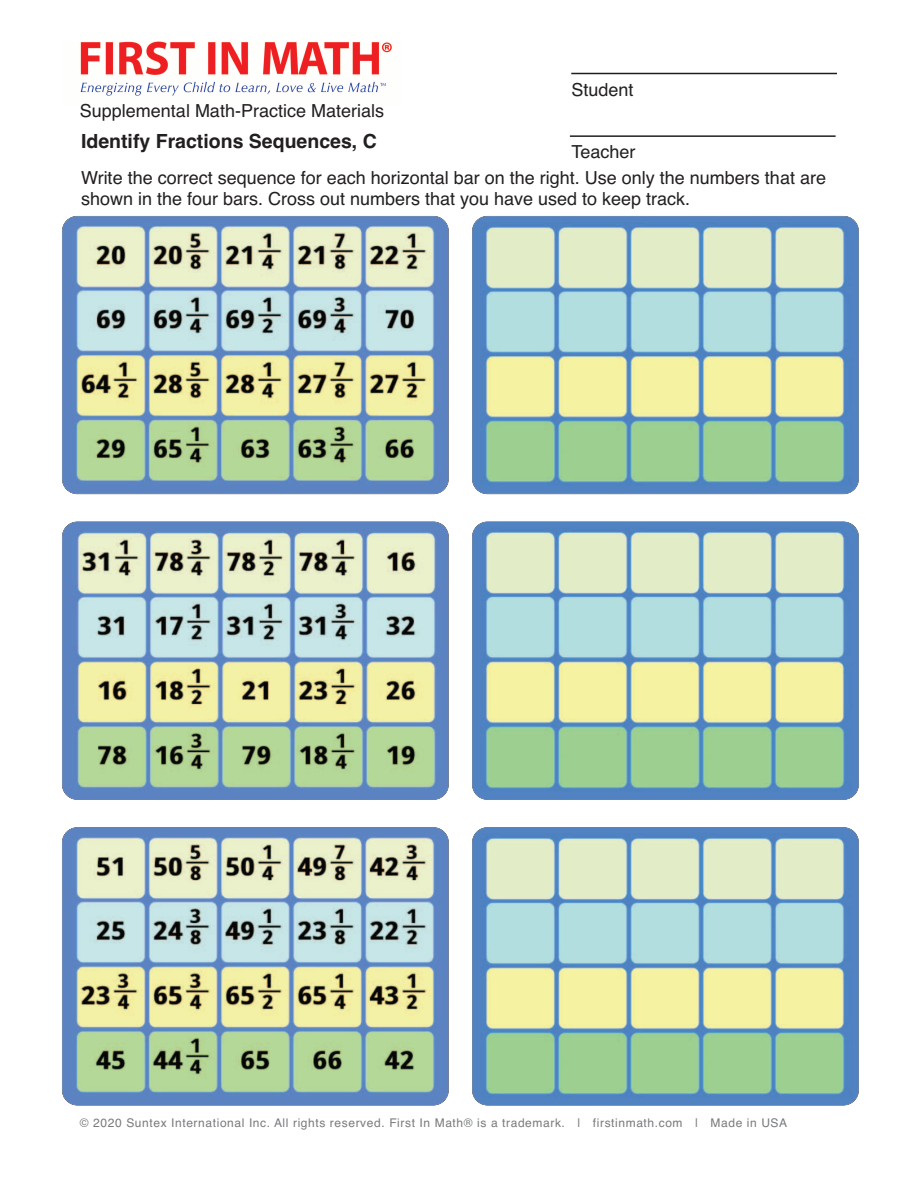
<style>
.page{position:relative;width:918px;height:1188px;background:#fff}
.page>*{position:absolute;margin:0;border:0;box-sizing:border-box;transform-origin:0 0}
.t1{font:700 19.5px "Helvetica";color:#231f20}
.t2{font:18px/21px "Helvetica";color:#231f20}
.t3{font:12px "Helvetica";letter-spacing:.05em;color:#787a7d}
</style>
<div class="page">
<hr style="left:571px;top:73px;width:266px;height:1px;background:#231f20">
<hr style="left:570px;top:135px;width:266px;height:2px;background:#231f20">
<img style="left:80px;top:42px;width:312px;height:54px">
<img style="left:62px;top:216px;width:386px;height:278px">
<img style="left:62px;top:522px;width:386px;height:277px">
<img style="left:62px;top:828px;width:386px;height:277px">
<img style="left:472px;top:216px;width:387px;height:278px">
<img style="left:472px;top:522px;width:387px;height:277px">
<img style="left:472px;top:828px;width:387px;height:277px">
<p class="t2" style="left:80px;top:102px;width:306px">Supplemental Math-Practice Materials</p>
<p class="t1" style="left:81px;top:134px;width:297px">Identify Fractions Sequences, C</p>
<p class="t2" style="left:571px;top:81px;width:64px">Student</p>
<p class="t2" style="left:571px;top:142px;width:66px">Teacher</p>
<p class="t2" style="left:81px;top:169px;width:747px">Write the correct sequence for each horizontal bar on the right. Use only the numbers that are shown in the four bars. Cross out numbers that you have used to keep track.</p>
<p class="t3" style="left:80px;top:1119px;width:709px">© 2020 Suntex International Inc. All rights reserved. First In Math® is a trademark. | firstinmath.com | Made in USA</p>
</div>
